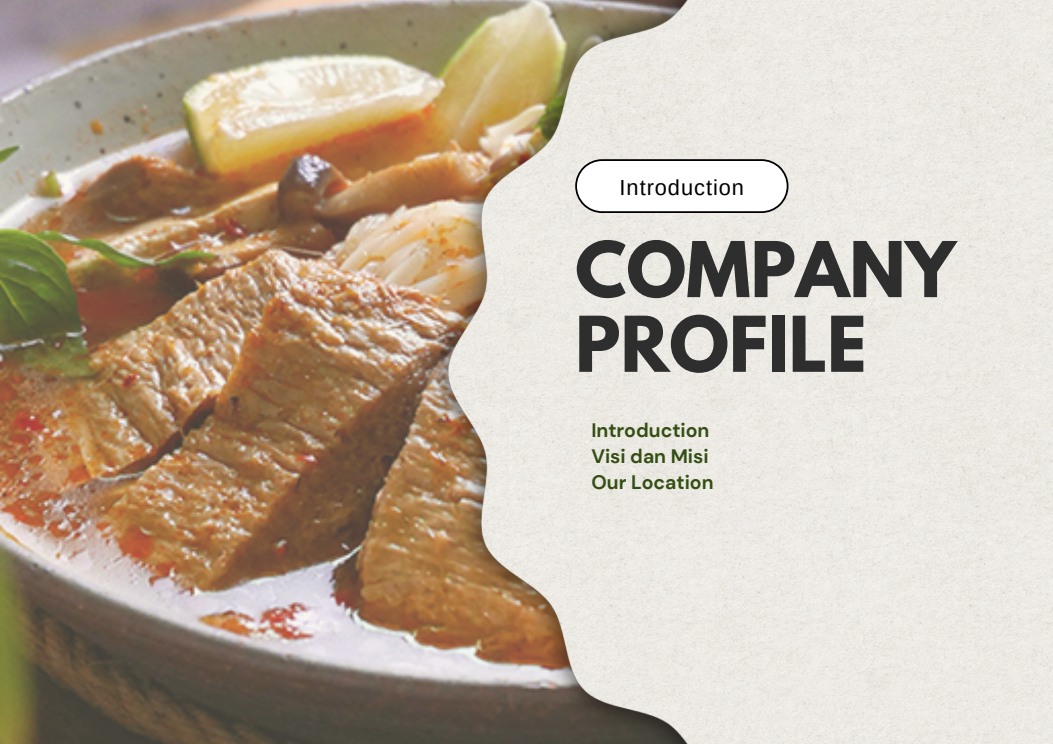
<style>
.page{position:relative;width:1053px;height:744px;background:#fff}
.page>*{position:absolute;margin:0;border:0;box-sizing:border-box;transform-origin:0 0}
.t1{font:700 68.08px/74.7px "League Spartan";color:#2e2e2e}
.t2{font:21.84px "Arimo";letter-spacing:.045em;color:#000}
.t3{font:700 19.48px "DM Sans";color:#334e12}
</style>
<div class="page">
<img style="left:0;top:0;width:413px;height:744px">
<img style="left:413px;top:0;width:639px;height:744px">
<svg style="left:575px;top:159px;width:213px;height:54px"></svg>
<h2 class="t2" style="left:619px;top:176px;width:126px">Introduction</h2>
<p class="t1" style="left:575px;top:241px;width:382px">COMPANY<br>PROFILE</p>
<h1 class="t3" style="left:591px;top:417px;width:120px">Introduction</h1>
<p class="t3" style="left:591px;top:443px;width:119px">Visi dan Misi</p>
<p class="t3" style="left:591px;top:469px;width:124px">Our Location</p>
</div>
